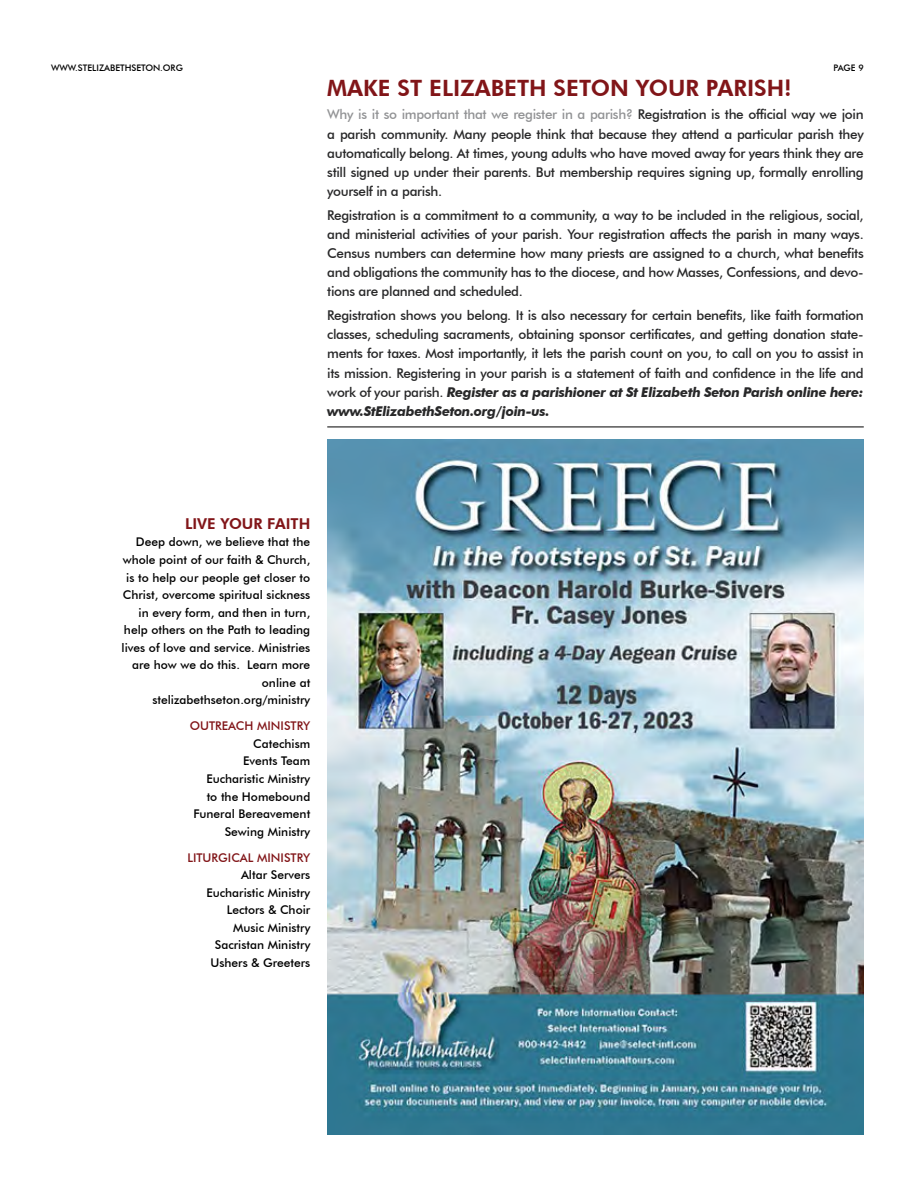
<style>
.page{position:relative;width:918px;height:1188px;background:#fff}
.page>*{position:absolute;margin:0;border:0;box-sizing:border-box;transform-origin:0 0}
.t1{font:800 22.5px "Futura BT";color:#811518}
.t2{font:800 15px "Futura BT";color:#811518}
.t3{font:500 13.5px/19.2px "Futura BT";letter-spacing:-.025em;color:#282829;text-align:justify}
.t4{font:500 12px/17.5px "Futura BT";color:#000;text-align:right}
.t5{font:500 12px "Futura BT";color:#811518}
.t6{font:500 9px "Futura BT";color:#000}
.s1{color:#929395}
.s2{font-weight:700;font-style:italic}
</style>
<div class="page">
<img style="left:327px;top:439px;width:537px;height:696px">
<hr style="left:327px;top:427px;width:537px;height:1px;background:#000">
<p class="t6" style="left:51px;top:62px;width:133px">WWW.STELIZABETHSETON.ORG</p>
<p class="t6" style="left:834px;top:62px;width:32px">PAGE 9</p>
<h1 class="t1" style="left:327px;top:74px;width:466px">MAKE ST ELIZABETH SETON YOUR PARISH!</h1>
<p class="t3" style="left:327px;top:105px;width:538px"><span class="s1">Why is it so important that we register in a parish?</span> Registration is the official way we join a parish community. Many people think that because they attend a particular parish they automatically belong. At times, young adults who have moved away for years think they are still signed up under their parents. But membership requires signing up, formally enrolling yourself in a parish.</p>
<p class="t3" style="left:327px;top:205px;width:538px">Registration is a commitment to a community, a way to be included in the religious, social, and ministerial activities of your parish. Your registration affects the parish in many ways.<br>Census numbers can determine how many priests are assigned to a church, what benefits and obligations the community has to the diocese, and how Masses, Confessions, and devo&shy;tions are planned and scheduled.</p>
<p class="t3" style="left:327px;top:305px;width:538px">Registration shows you belong. It is also necessary for certain benefits, like faith formation classes, scheduling sacraments, obtaining sponsor certificates, and getting donation state&shy;ments for taxes. Most importantly, it lets the parish count on you, to call on you to assist in its mission. Registering in your parish is a statement of faith and confidence in the life and work of your parish. <span class="s2">Register as a parishioner at St Elizabeth Seton Parish online here: www.StElizabethSeton.org/join-us.</span></p>
<p class="t2" style="left:185px;top:514px;width:127px">LIVE YOUR FAITH</p>
<p class="t4" style="left:122px;top:533px;width:190px">Deep down, we believe that the whole point of our faith &amp; Church, is to help our people get closer to<br>Christ, overcome spiritual sickness in every form, and then in turn, help others on the Path to leading lives of love and service. Ministries are how we do this. Learn more online at stelizabethseton.org/ministry</p>
<p class="t5" style="left:190px;top:719px;width:122px">OUTREACH MINISTRY</p>
<p class="t4" style="left:193px;top:735px;width:118px">Catechism<br>Events Team<br>Eucharistic Ministry to the Homebound<br>Funeral Bereavement<br>Sewing Ministry</p>
<p class="t5" style="left:187px;top:850px;width:124px">LITURGICAL MINISTRY</p>
<p class="t4" style="left:206px;top:866px;width:105px">Altar Servers<br>Eucharistic Ministry<br>Lectors &amp; Choir<br>Music Ministry<br>Sacristan Ministry<br>Ushers &amp; Greeters</p>
</div>
